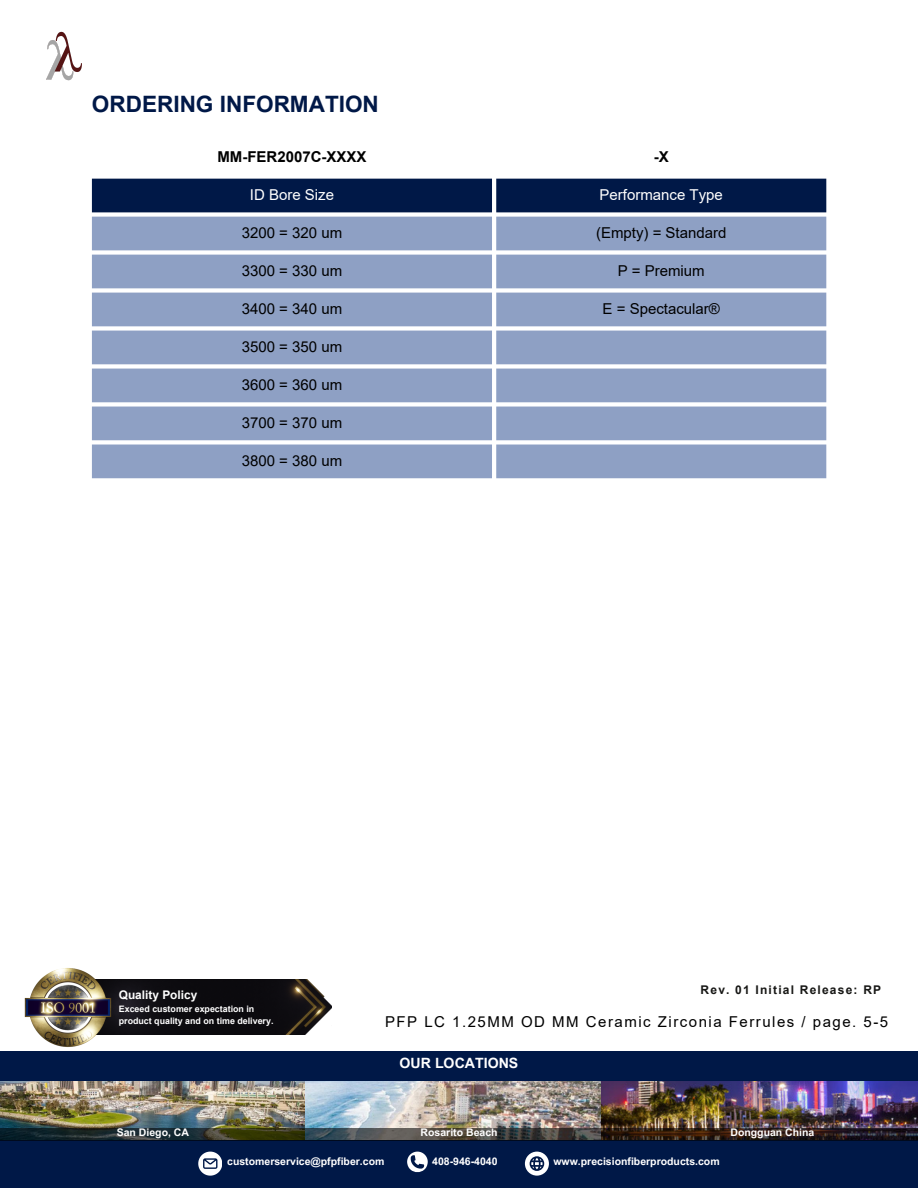
<style>
.page{position:relative;width:918px;height:1188px;background:#fff}
.page>*{position:absolute;margin:0;border:0;box-sizing:border-box;transform-origin:0 0}
.t1{font:700 22.5px "Arial";color:#001847}
.t2{font:15px "Arial";color:#000}
.t3{font:15px "Arial";letter-spacing:.1em;color:#000}
.t4{font:15px "Arial";color:#fff}
.t5{font:700 15px "Arial";color:#000}
.t6{font:700 14.1px "Arial MT Pro";color:#fff}
.t7{font:700 12px "Arial";letter-spacing:.1em;color:#171715}
.t8{font:700 11.85px "Arial";color:#fff}
.t9{font:700 10.5px "Arial MT Pro";color:#fff}
.t10{font:700 8.85px "Arial";color:#fff}
</style>
<div class="page">
<div style="left:0;top:1052px;width:918px;height:136px;background:#001847"></div>
<img style="left:0;top:1081px;width:918px;height:47px">
<img style="left:119px;top:980px;width:212px;height:55px">
<img style="left:18px;top:968px;width:101px;height:84px">
<svg style="left:198px;top:1152px;width:24px;height:23px"></svg>
<svg style="left:407px;top:1152px;width:20px;height:21px"></svg>
<svg style="left:525px;top:1152px;width:24px;height:23px"></svg>
<svg style="left:0;top:1128px;width:918px;height:12px"></svg>
<img style="left:46px;top:31px;width:36px;height:50px">
<div style="left:92px;top:178px;width:734px;height:34px;background:#001847"></div>
<svg style="left:92px;top:217px;width:734px;height:261px;fill:#8ea0c4"></svg>
<p class="t1" style="left:92px;top:91px;width:289px">ORDERING INFORMATION</p>
<p class="t5" style="left:217px;top:148px;width:151px">MM-FER2007C-XXXX</p>
<p class="t5" style="left:654px;top:148px;width:16px">-X</p>
<p class="t4" style="left:250px;top:186px;width:86px">ID Bore Size</p>
<p class="t4" style="left:600px;top:186px;width:125px">Performance Type</p>
<p class="t2" style="left:242px;top:224px;width:102px">3200 = 320 um</p>
<p class="t2" style="left:596px;top:224px;width:132px">(Empty) = Standard</p>
<h4 class="t2" style="left:242px;top:262px;width:102px">3300 = 330 um</h4>
<h3 class="t2" style="left:618px;top:262px;width:89px">P = Premium</h3>
<h2 class="t2" style="left:242px;top:300px;width:102px">3400 = 340 um</h2>
<h5 class="t2" style="left:603px;top:300px;width:119px">E = Spectacular®</h5>
<h5 class="t2" style="left:242px;top:338px;width:102px">3500 = 350 um</h5>
<h5 class="t2" style="left:242px;top:376px;width:102px">3600 = 360 um</h5>
<p class="t2" style="left:242px;top:414px;width:102px">3700 = 370 um</p>
<h5 class="t2" style="left:242px;top:452px;width:102px">3800 = 380 um</h5>
<p class="t7" style="left:701px;top:983px;width:182px">Rev. 01 Initial Release: RP</p>
<p class="t8" style="left:119px;top:988px;width:80px">Quality Policy</p>
<p class="t10" style="left:119px;top:1004px;width:137px">Exceed customer expectation in</p>
<p class="t10" style="left:119px;top:1016px;width:156px">product quality and on time delivery.</p>
<p class="t3" style="left:385px;top:1013px;width:505px">PFP LC 1.25MM OD MM Ceramic Zirconia Ferrules / page. 5-5</p>
<p class="t6" style="left:400px;top:1058px;width:120px">OUR LOCATIONS</p>
<p class="t9" style="left:117px;top:1128px;width:74px">San Diego, CA</p>
<p class="t9" style="left:421px;top:1128px;width:79px">Rosarito Beach</p>
<p class="t9" style="left:730px;top:1128px;width:86px">Dongguan China</p>
<p class="t9" style="left:227px;top:1158px;width:159px">customerservice@pfpfiber.com</p>
<p class="t9" style="left:432px;top:1158px;width:67px">408-946-4040</p>
<p class="t9" style="left:553px;top:1158px;width:168px">www.precisionfiberproducts.com</p>
</div>
